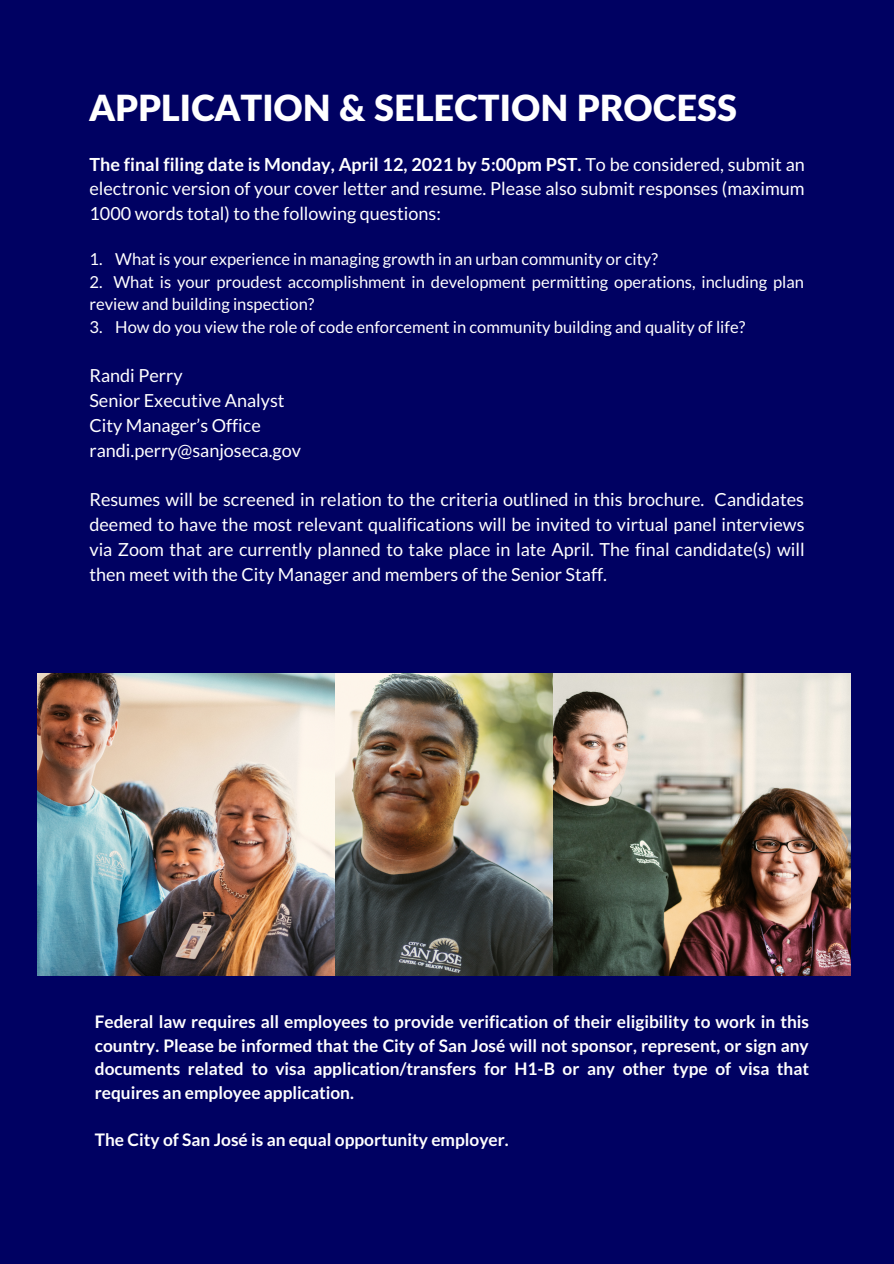
<style>
.page{position:relative;width:894px;height:1264px;background:#fff}
.page>*{position:absolute;margin:0;border:0;box-sizing:border-box;transform-origin:0 0}
.t1{font:900 36px "Lato Latin";color:#fff}
.t2{font:18px/24.8px "Lato";color:#fff;text-align:justify}
.t3{font:700 17.25px/23.7px "Lato";color:#fff;text-align:justify}
.t4{font:16.5px/22.5px "Lato";color:#fff}
.s1{font-weight:700}
</style>
<div class="page">
<div style="left:0;top:0;width:893px;height:1263px;background:#000162"></div>
<img style="left:334px;top:673px;width:516px;height:302px">
<img style="left:38px;top:673px;width:296px;height:302px">
<p class="t1" style="left:89px;top:92px;width:649px">APPLICATION &amp; SELECTION PROCESS</p>
<p class="t2" style="left:89px;top:151px;width:716px"><span class="s1">The final filing date is Monday, April 12, 2021 by 5:00pm PST.</span> To be considered, submit an electronic version of your cover letter and resume. Please also submit responses (maximum 1000 words total) to the following questions:</p>
<p class="t4" style="left:89px;top:248px;width:570px">1. What is your experience in managing growth in an urban community or city?</p>
<p class="t4" style="left:89px;top:270px;width:715px">2. What is your proudest accomplishment in development permitting operations, including plan review and building inspection?</p>
<p class="t4" style="left:89px;top:315px;width:657px">3. How do you view the role of code enforcement in community building and quality of life?</p>
<p class="t2" style="left:89px;top:363px;width:95px">Randi Perry</p>
<p class="t2" style="left:89px;top:388px;width:197px">Senior Executive Analyst</p>
<p class="t2" style="left:89px;top:412px;width:173px">City Manager’s Office</p>
<p class="t2" style="left:89px;top:437px;width:213px">randi.perry@sanjoseca.gov</p>
<p class="t2" style="left:89px;top:487px;width:716px">Resumes will be screened in relation to the criteria outlined in this brochure. Candidates deemed to have the most relevant qualifications will be invited to virtual panel interviews via Zoom that are currently planned to take place in late April. The final candidate(s) will then meet with the City Manager and members of the Senior Staff.</p>
<p class="t3" style="left:95px;top:1009px;width:715px">Federal law requires all employees to provide verification of their eligibility to work in this country. Please be informed that the City of San José will not sponsor, represent, or sign any documents related to visa application/transfers for H1-B or any other type of visa that requires an employee application.</p>
<p class="t3" style="left:95px;top:1127px;width:415px">The City of San José is an equal opportunity employer.</p>
</div>
